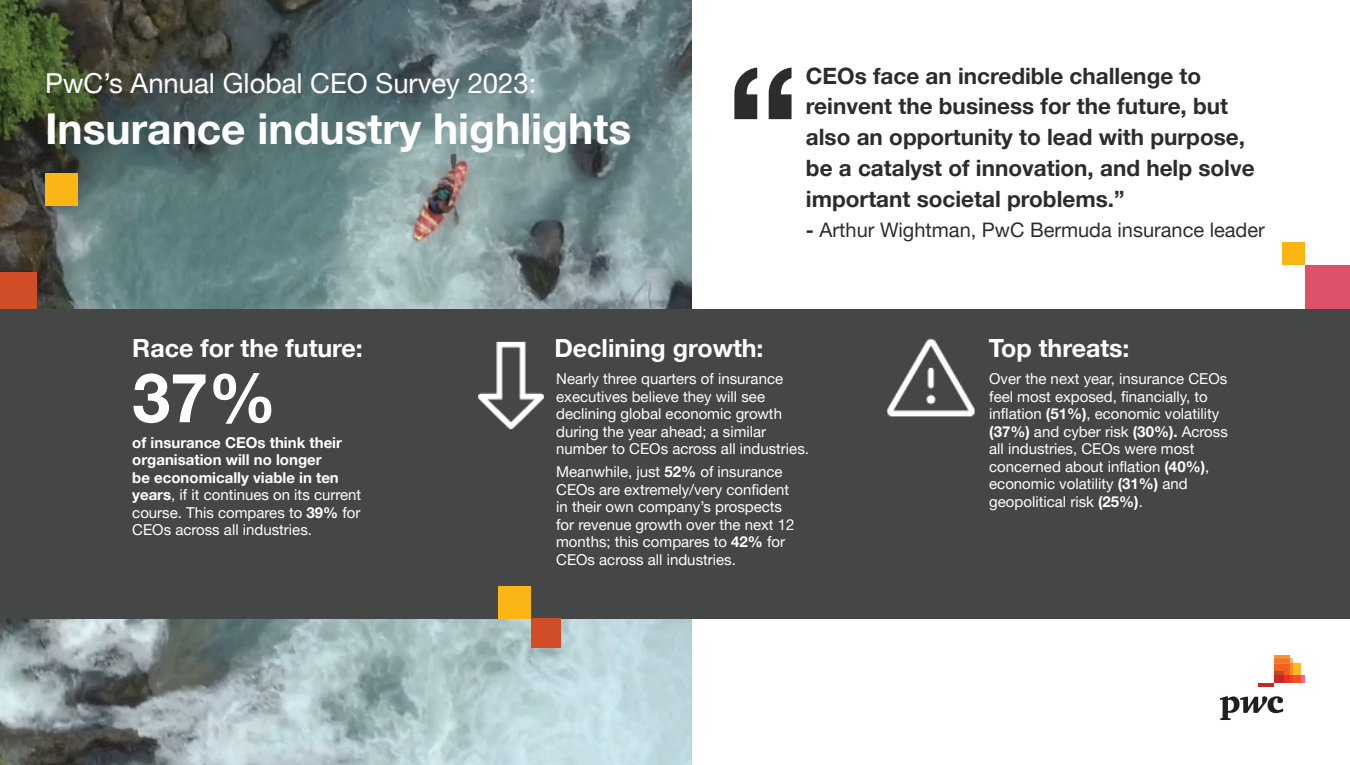
<style>
.page{position:relative;width:1350px;height:765px;background:#fff}
.page>*{position:absolute;margin:0;border:0;box-sizing:border-box;transform-origin:0 0}
.t1{font:700 68.25px "Helvetica Neue LT Pro";color:#fff}
.t2{font:700 42.5px "Helvetica Neue LT Pro";color:#fff}
.t3{font:27.5px "Helvetica Neue LT Pro";color:#fff}
.t4{font:700 25px "Helvetica Neue LT Pro";color:#fff}
.t5{font:700 22.5px/30.8px "Helvetica Neue LT Pro";color:#2b2c2c}
.t6{font:20px "Helvetica Neue LT Pro";color:#2b2c2c}
.t7{font:15px/17.5px "Helvetica Neue LT Pro";color:#fff}
.t8{font:700 15px/17.5px "Helvetica Neue LT Pro";color:#fff}
.s1{font-weight:700}
.s2{font-weight:400}
</style>
<div class="page">
<img style="left:0;top:0;width:692px;height:765px">
<div style="left:1305px;top:265px;width:45px;height:46px;background:#db526a"></div>
<div style="left:0;top:309px;width:1350px;height:310px;background:#454646"></div>
<svg style="left:734px;top:68px;width:58px;height:51px"></svg>
<div style="left:531px;top:618px;width:29px;height:30px;background:#d04d27"></div>
<div style="left:499px;top:586px;width:32px;height:32px;background:#fbb515"></div>
<div style="left:45px;top:174px;width:32px;height:32px;background:#fbb515"></div>
<div style="left:1282px;top:242px;width:23px;height:23px;background:#fbb515"></div>
<div style="left:0;top:273px;width:36px;height:36px;background:#d04d27"></div>
<svg style="left:1220px;top:696px;width:63px;height:24px"></svg>
<svg style="left:1301px;top:675px;width:4px;height:8px"></svg>
<svg style="left:1274px;top:655px;width:16px;height:4px"></svg>
<div style="left:1293px;top:663px;width:8px;height:12px;background:#fcb825"></div>
<div style="left:1293px;top:675px;width:8px;height:8px;background:#f05128"></div>
<svg style="left:1274px;top:659px;width:19px;height:24px"></svg>
<div style="left:1284px;top:675px;width:6px;height:8px;background:#ee3022"></div>
<hr style="left:1274px;top:671px;width:10px;height:4px;background:#c54826">
<div style="left:1274px;top:675px;width:10px;height:8px;background:#c32a25"></div>
<hr style="left:1258px;top:683px;width:16px;height:4px;background:#c32a25">
<img style="left:478px;top:341px;width:66px;height:89px">
<img style="left:886px;top:338px;width:89px;height:79px">
<h3 class="t3" style="left:45px;top:66px;width:493px">PwC’s Annual Global CEO Survey 2023:</h3>
<h2 class="t2" style="left:45px;top:102px;width:588px">Insurance industry highlights</h2>
<h3 class="t5" style="left:806px;top:60px;width:450px">CEOs face an incredible challenge to reinvent the business for the future, but also an opportunity to lead with purpose, be a catalyst of innovation, and help solve important societal problems.”</h3>
<h3 class="t6" style="left:806px;top:218px;width:460px"><span class="s1">-</span> Arthur Wightman, PwC Bermuda insurance leader</h3>
<h3 class="t4" style="left:132px;top:333px;width:232px">Race for the future:</h3>
<h1 class="t1" style="left:132px;top:356px;width:146px">37%</h1>
<p class="t8" style="left:132px;top:433px;width:230px">of insurance CEOs think their organisation will no longer<br>be economically viable in ten years<span class="s2">, if it continues on its current course. This compares to</span> 39% <span class="s2">for<br>CEOs across all industries.</span></p>
<h3 class="t4" style="left:554px;top:333px;width:211px">Declining growth:</h3>
<h3 class="t4" style="left:989px;top:333px;width:142px">Top threats:</h3>
<p class="t7" style="left:556px;top:370px;width:254px">Nearly three quarters of insurance executives believe they will see declining global economic growth during the year ahead; a similar number to CEOs across all industries.</p>
<p class="t7" style="left:556px;top:463px;width:240px">Meanwhile, just <span class="s1">52%</span> of insurance<br>CEOs are extremely/very confident in their own company’s prospects for revenue growth over the next 12 months; this compares to <span class="s1">42%</span> for<br>CEOs across all industries.</p>
<p class="t7" style="left:989px;top:370px;width:240px">Over the next year, insurance CEOs feel most exposed, financially, to inflation <span class="s1">(51%)</span>, economic volatility <span class="s1">(37%)</span> and cyber risk <span class="s1">(30%).</span> Across all industries, CEOs were most concerned about inflation <span class="s1">(40%)</span>, economic volatility <span class="s1">(31%)</span> and geopolitical risk <span class="s1">(25%)</span>.</p>
</div>
